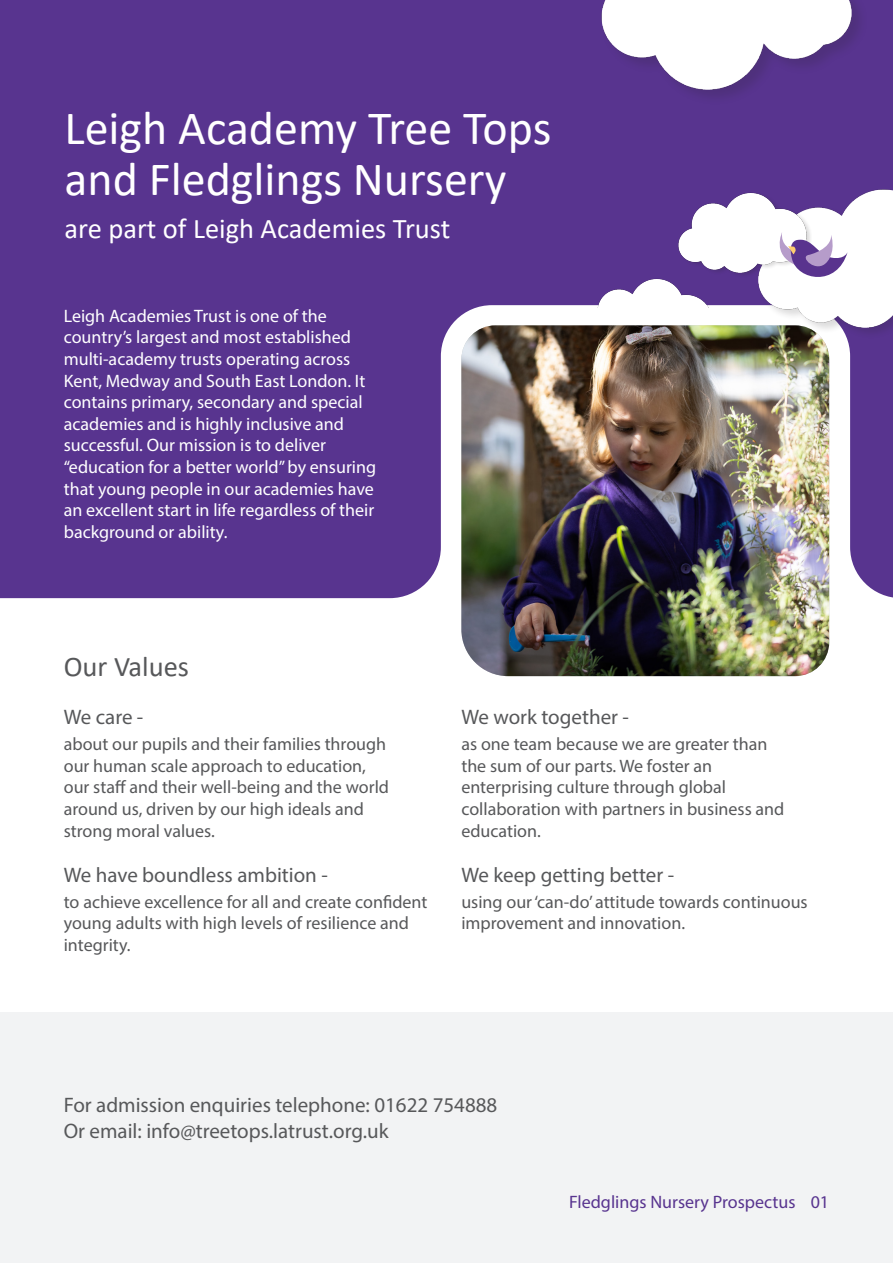
<style>
.page{position:relative;width:893px;height:1263px;background:#fff}
.page>*{position:absolute;margin:0;border:0;box-sizing:border-box;transform-origin:0 0}
.Header__White{font:48px/51px "Calibri";color:#fff}
.Sub_Header__White{font:28.5px "Calibri";color:#fff}
.Sub_Header__Black_80{font:28.5px "Calibri";color:#57585a}
.Sub_Sub_Heading__Black_80{font:21px "Myriad Pro";color:#57585a}
.Paragraph__Black_80{font:18px/21.6px "Myriad Pro";color:#57585a}
.t1{font:18px/21.6px "Myriad Pro";color:#fff}
.Sub_Sub_Heading__Black_80-2{font:18px/21.6px "Myriad Pro";color:#57585a}
.t2{font:18px "Myriad Pro";color:#58348f}
</style>
<div class="page">
<div style="left:0;top:1012px;width:893px;height:251px;background:#f2f3f4"></div>
<div style="left:0;top:0;width:893px;height:598px;background:#58348f"></div>
<img style="left:461px;top:325px;width:368px;height:351px">
<div style="left:758px;top:189px;width:135px;height:150px;background:#231f20;opacity:.16"></div>
<img style="left:735px;top:177px;width:158px;height:150px">
<div style="left:678px;top:192px;width:134px;height:86px;background:#231f20;opacity:.16"></div>
<img style="left:665px;top:186px;width:148px;height:86px">
<div style="left:601px;top:0;width:267px;height:106px;background:#58348f"></div>
<img style="left:583px;top:0;width:304px;height:90px">
<svg style="left:771px;top:232px;width:77px;height:56px"></svg>
<img style="left:571px;top:272px;width:148px;height:35px">
<h1 class="Header__White" style="left:65px;top:102px;width:488px">Leigh Academy Tree Tops and Fledglings Nursery</h1>
<h2 class="Sub_Header__White" style="left:65px;top:209px;width:387px">are part of Leigh Academies Trust</h2>
<p class="t1" style="left:64px;top:305px;width:265px">Leigh Academies Trust is one of the</p>
<p class="t1" style="left:64px;top:326px;width:314px">country’s largest and most established multi-academy trusts operating across Kent, Medway and South East London. It contains primary, secondary and special academies and is highly inclusive and successful. Our mission is to deliver “education for a better world” by ensuring that young people in our academies have an excellent start in life regardless of their background or ability.</p>
<h2 class="Sub_Header__Black_80" style="left:64px;top:646px;width:127px">Our Values</h2>
<h3 class="Sub_Sub_Heading__Black_80" style="left:64px;top:704px;width:81px">We care -</h3>
<p class="Paragraph__Black_80" style="left:64px;top:733px;width:324px">about our pupils and their families through</p>
<p class="Paragraph__Black_80" style="left:64px;top:755px;width:304px">our human scale approach to education,</p>
<p class="Paragraph__Black_80" style="left:64px;top:776px;width:327px">our staff and their well-being and the world</p>
<p class="Paragraph__Black_80" style="left:64px;top:798px;width:302px">around us, driven by our high ideals and</p>
<p class="Paragraph__Black_80" style="left:64px;top:819px;width:153px">strong moral values.</p>
<h3 class="Sub_Sub_Heading__Black_80" style="left:64px;top:862px;width:266px">We have boundless ambition -</h3>
<p class="Paragraph__Black_80" style="left:64px;top:890px;width:365px">to achieve excellence for all and create confident young adults with high levels of resilience and integrity.</p>
<h3 class="Sub_Sub_Heading__Black_80" style="left:461px;top:704px;width:169px">We work together -</h3>
<p class="Paragraph__Black_80" style="left:461px;top:733px;width:308px">as one team because we are greater than</p>
<p class="Paragraph__Black_80" style="left:461px;top:755px;width:252px">the sum of our parts. We foster an</p>
<p class="Paragraph__Black_80" style="left:461px;top:776px;width:266px">enterprising culture through global</p>
<p class="Paragraph__Black_80" style="left:461px;top:798px;width:325px">collaboration with partners in business and</p>
<p class="Paragraph__Black_80" style="left:461px;top:819px;width:81px">education.</p>
<h3 class="Sub_Sub_Heading__Black_80" style="left:461px;top:862px;width:214px">We keep getting better -</h3>
<h3 class="Sub_Sub_Heading__Black_80-2" style="left:461px;top:890px;width:348px">using our ‘can-do’ attitude towards continuous improvement and innovation.</h3>
<h3 class="Sub_Sub_Heading__Black_80" style="left:64px;top:1092px;width:435px">For admission enquiries telephone: 01622 754888</h3>
<h3 class="Sub_Sub_Heading__Black_80" style="left:64px;top:1118px;width:326px">Or email: info@treetops.latrust.org.uk</h3>
<p class="t2" style="left:569px;top:1190px;width:262px">Fledglings Nursery Prospectus 01</p>
</div>
